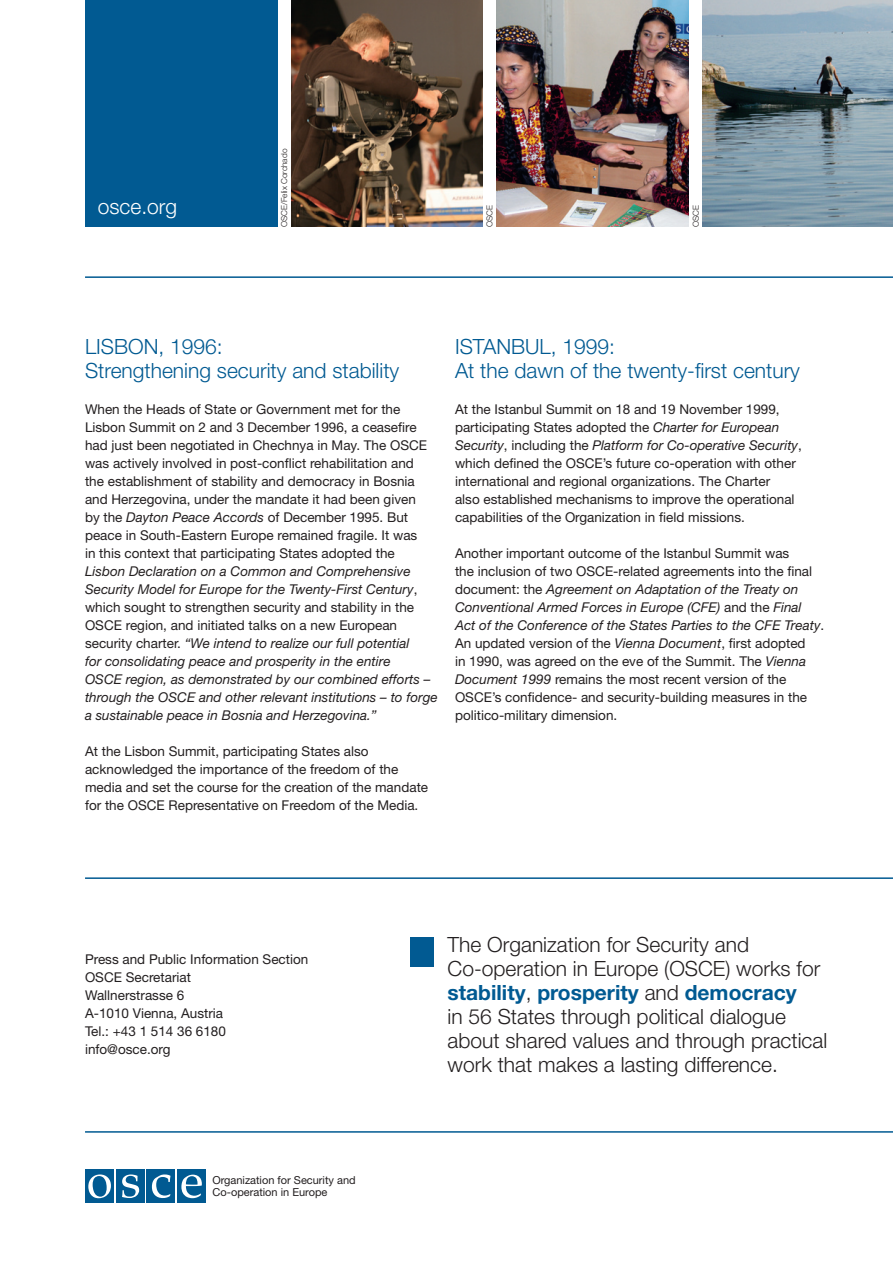
<style>
.page{position:relative;width:893px;height:1263px;background:#fff}
.page>*{position:absolute;margin:0;border:0;box-sizing:border-box;transform-origin:0 0}
.Subtitle{font:300 21px/24px "Helvetica Neue LT Std";color:#231f20}
.Subtitle-2{font:300 21px/24px "Helvetica Neue LT Std";color:#015a92}
.Subtitle-3{font:300 21px "Helvetica Neue LT Std";color:#fff}
.Brødtekst{font:13.5px/18px "Helvetica Neue LT Std";color:#231f20}
.Brødtekst-2{font:10.95px/12.1px "Helvetica Neue LT Std";color:#231f20}
.t1{font:300 8.25px "Helvetica Neue LT Std";color:#231f20}
.s1{font-style:italic}
.s2{font-weight:700;color:#015a92}
</style>
<div class="page">
<div style="left:177px;top:1169px;width:29px;height:34px;background:#015a92"></div>
<div style="left:146px;top:1169px;width:29px;height:34px;background:#015a92"></div>
<div style="left:116px;top:1169px;width:29px;height:34px;background:#015a92"></div>
<div style="left:85px;top:1169px;width:29px;height:34px;background:#015a92"></div>
<svg style="left:181px;top:1174px;width:21px;height:24px"></svg>
<svg style="left:152px;top:1174px;width:19px;height:24px"></svg>
<svg style="left:122px;top:1174px;width:17px;height:24px"></svg>
<svg style="left:88px;top:1174px;width:23px;height:24px"></svg>
<img style="left:291px;top:0;width:192px;height:226px">
<img style="left:496px;top:0;width:192px;height:226px">
<img style="left:702px;top:0;width:191px;height:226px">
<hr style="left:85px;top:877px;width:808px;height:2px;background:#015a92">
<div style="left:85px;top:0;width:194px;height:226px;background:#015a92"></div>
<hr style="left:85px;top:1131px;width:808px;height:2px;background:#015a92">
<div style="left:410px;top:937px;width:24px;height:30px;background:#015a92"></div>
<div style="left:278px;top:0;width:13px;height:276px;background:#fff"></div>
<hr style="left:85px;top:276px;width:808px;height:2px;background:#015a92">
<p class="Subtitle-3" style="left:98px;top:193px;width:81px">osce.org</p>
<p class="t1" style="left:279px;top:227px;width:79px;rotate:-90deg">OSCE/Felix Corchado</p>
<p class="t1" style="left:485px;top:227px;width:24px;rotate:-90deg">OSCE</p>
<p class="t1" style="left:691px;top:227px;width:24px;rotate:-90deg">OSCE</p>
<p class="Subtitle-2" style="left:85px;top:334px;width:316px">LISBON, 1996:<br>Strengthening security and stability</p>
<p class="Brødtekst" style="left:85px;top:400px;width:354px">When the Heads of State or Government met for the Lisbon Summit on 2 and 3 December 1996, a ceasefire had just been negotiated in Chechnya in May. The OSCE was actively involved in post-conflict rehabilitation and<br>the establishment of stability and democracy in Bosnia and Herzegovina, under the mandate it had been given<br>by the <span class="s1">Dayton Peace Accords</span> of December 1995. But peace in South-Eastern Europe remained fragile. It was<br>in this context that participating States adopted the <span class="s1">Lisbon Declaration on a Common and Comprehensive Security Model for Europe for the Twenty-First Century</span>, which sought to strengthen security and stability in the OSCE region, and initiated talks on a new European security charter. <span class="s1">“We intend to realize our full potential<br>for consolidating peace and prosperity in the entire<br>OSCE region, as demonstrated by our combined efforts – through the OSCE and other relevant institutions – to forge a sustainable peace in Bosnia and Herzegovina.”</span></p>
<p class="Brødtekst" style="left:85px;top:742px;width:345px">At the Lisbon Summit, participating States also acknowledged the importance of the freedom of the media and set the course for the creation of the mandate for the OSCE Representative on Freedom of the Media.</p>
<p class="Subtitle-2" style="left:455px;top:334px;width:346px">ISTANBUL, 1999:<br>At the dawn of the twenty-first century</p>
<p class="Brødtekst" style="left:455px;top:400px;width:348px">At the Istanbul Summit on 18 and 19 November 1999, participating States adopted the <span class="s1">Charter for European Security</span>, including the <span class="s1">Platform for Co-operative Security</span>, which defined the OSCE’s future co-operation with other international and regional organizations. The Charter<br>also established mechanisms to improve the operational capabilities of the Organization in field missions.</p>
<p class="Brødtekst" style="left:455px;top:544px;width:371px">Another important outcome of the Istanbul Summit was<br>the inclusion of two OSCE-related agreements into the final document: the <span class="s1">Agreement on Adaptation of the Treaty on Conventional Armed Forces in Europe (CFE)</span> and the <span class="s1">Final Act of the Conference of the States Parties to the CFE Treaty</span>.<br>An updated version of the <span class="s1">Vienna Document</span>, first adopted<br>in 1990, was agreed on the eve of the Summit. The <span class="s1">Vienna Document 1999</span> remains the most recent version of the OSCE’s confidence- and security-building measures in the politico-military dimension.</p>
<p class="Brødtekst" style="left:85px;top:950px;width:225px">Press and Public Information Section</p>
<p class="Brødtekst" style="left:85px;top:968px;width:108px">OSCE Secretariat</p>
<p class="Brødtekst" style="left:85px;top:986px;width:101px">Wallnerstrasse 6</p>
<p class="Brødtekst" style="left:85px;top:1004px;width:140px">A-1010 Vienna, Austria</p>
<p class="Brødtekst" style="left:85px;top:1022px;width:142px">Tel.: +43 1 514 36 6180</p>
<p class="Brødtekst" style="left:85px;top:1040px;width:87px">info@osce.org</p>
<p class="Brødtekst-2" style="left:212px;top:1173px;width:145px">Organization for Security and<br>Co-operation in Europe</p>
<p class="Subtitle" style="left:448px;top:932px;width:381px">The Organization for Security and Co-operation in Europe (OSCE) works for <span class="s2">stability</span>, <span class="s2">prosperity</span> and <span class="s2">democracy<br></span>in 56 States through political dialogue about shared values and through practical work that makes a lasting difference.</p>
</div>
